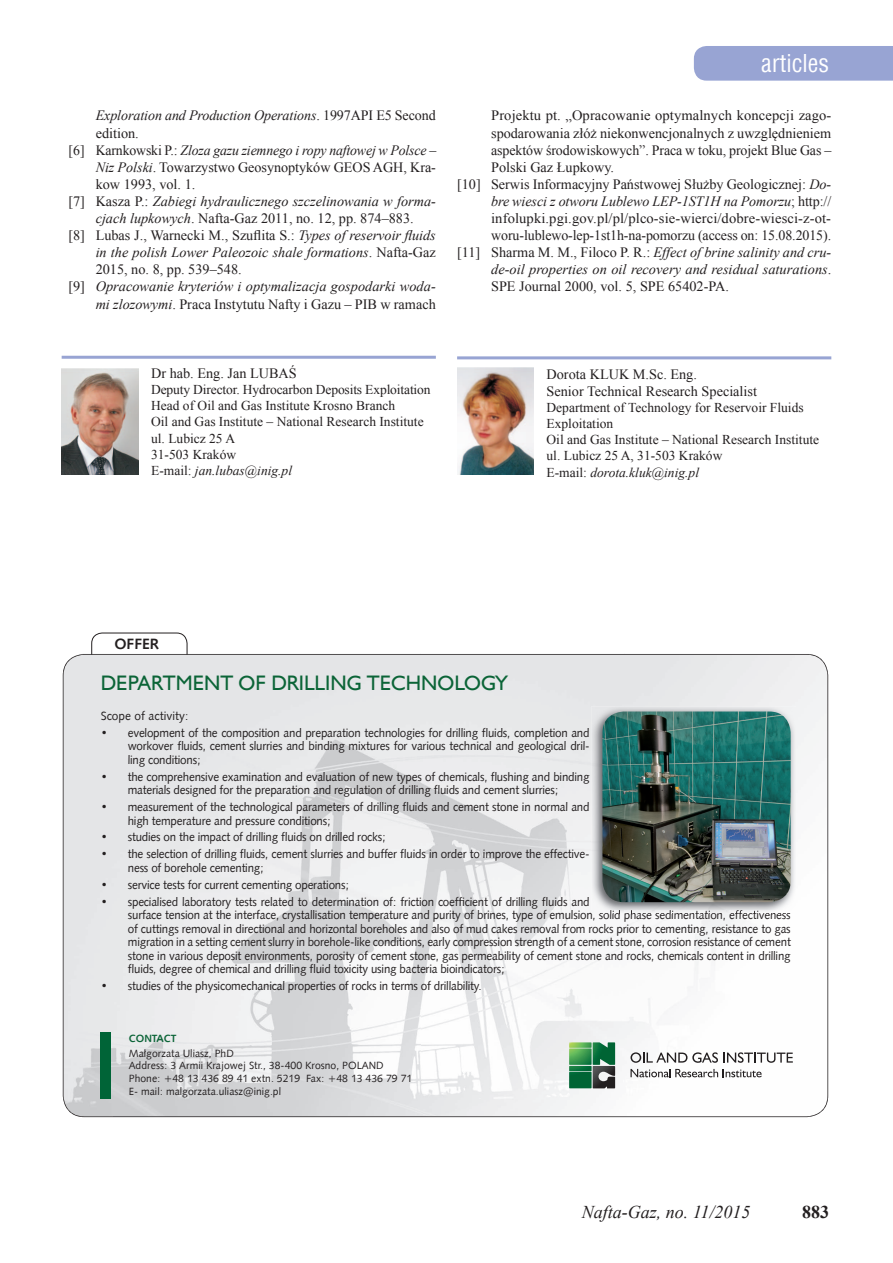
<style>
.page{position:relative;width:893px;height:1263px;background:#fff}
.page>*{position:absolute;margin:0;border:0;box-sizing:border-box;transform-origin:0 0}
.t1{font:24px "Switzerland Condensed";color:#fff}
.t2{font:21px "Humanst 521 EU";color:#0b6437}
.t3{font:italic 18px "Times New Roman";color:#231f20}
.t4{font:700 18px "Times New Roman";color:#231f20}
.t5{font:700 15px "Humanst 531 EU";color:#231f20}
.t6{font:14.25px/17.1px "Times New Roman";color:#231f20}
.t7{font:italic 14.25px "Times New Roman";color:#231f20}
.t8{font:13.5px/16.2px "Times New Roman";color:#231f20}
.t9{font:12px/13.5px "Humanst 531 EU";letter-spacing:-.02em;color:#231f20}
.t10{font:12px "Humanst 531 EU";color:#231f20}
.t11{font:10.5px/12.6px "Humanst 531 EU";color:#231f20}
.t12{font:700 10.5px "Humanst 531 EU";color:#0b6437}
.s1{font-style:normal}
.s2{font-style:italic}
</style>
<div class="page">
<div style="left:694px;top:46px;width:199px;height:35px;background:#98a4d3"></div>
<hr style="left:62px;top:356px;width:374px;height:3px;background:#98a4d3">
<img style="left:62px;top:368px;width:76px;height:107px">
<hr style="left:457px;top:356px;width:374px;height:3px;background:#98a4d3">
<img style="left:457px;top:368px;width:77px;height:106px">
<svg style="left:63px;top:654px;width:765px;height:463px;fill:#e9eaeb"></svg>
<div style="left:101px;top:1032px;width:10px;height:67px;background:#006437"></div>
<svg style="left:569px;top:1042px;width:46px;height:46px;background:#3e7e56"></svg>
<svg style="left:630px;top:1052px;width:163px;height:11px"></svg>
<svg style="left:630px;top:1069px;width:132px;height:8px"></svg>
<svg style="left:91px;top:632px;width:97px;height:23px"></svg>
<img style="left:591px;top:706px;width:205px;height:207px">
<svg style="left:591px;top:910px;width:4px;height:3px"></svg>
<img style="left:599px;top:910px;width:21px;height:3px">
<img style="left:625px;top:910px;width:26px;height:3px">
<img style="left:655px;top:910px;width:70px;height:3px">
<img style="left:730px;top:910px;width:60px;height:3px">
<img style="left:602px;top:711px;width:189px;height:191px">
<p class="t7" style="left:96px;top:106px;width:342px">Exploration and Production Operations<span class="s1">. 1997API E5 Second</span></p>
<p class="t6" style="left:96px;top:124px;width:45px">edition.</p>
<p class="t7" style="left:68px;top:140px;width:369px"><span class="s1">[6] Karnkowski P.:</span> Zloza gazu ziemnego i ropy naftowej w Polsce <span class="s1">–</span></p>
<p class="t6" style="left:96px;top:158px;width:342px"><span class="s2">Niz Polski</span>. Towarzystwo Geosynoptyków GEOS AGH, Kra-</p>
<p class="t6" style="left:96px;top:175px;width:101px">kow 1993, vol. 1.</p>
<p class="t7" style="left:68px;top:191px;width:369px"><span class="s1">[7] Kasza P.:</span> Zabiegi hydraulicznego szczelinowania w forma-</p>
<p class="t6" style="left:96px;top:209px;width:320px"><span class="s2">cjach lupkowych</span>. Nafta-Gaz 2011, no. 12, pp. 874–883.</p>
<p class="t6" style="left:68px;top:227px;width:369px">[8] Lubas J., Warnecki M., Szuflita S.: <span class="s2">Types of reservoir fluids</span></p>
<p class="t7" style="left:96px;top:243px;width:342px">in the polish Lower Paleozoic shale formations<span class="s1">. Nafta-Gaz</span></p>
<p class="t6" style="left:96px;top:261px;width:148px">2015, no. 8, pp. 539–548.</p>
<p class="t7" style="left:68px;top:277px;width:369px"><span class="s1">[9]</span> Opracowanie kryteriów i optymalizacja gospodarki woda-</p>
<p class="t6" style="left:96px;top:295px;width:342px"><span class="s2">mi zlozowymi</span>. Praca Instytutu Nafty i Gazu – PIB w ramach</p>
<p class="t6" style="left:151px;top:364px;width:147px">Dr hab. Eng. Jan LUBAŚ</p>
<p class="t8" style="left:151px;top:381px;width:281px">Deputy Director. Hydrocarbon Deposits Exploitation Head of Oil and Gas Institute Krosno Branch<br>Oil and Gas Institute – National Research Institute ul. Lubicz 25 A<br>31-503 Kraków<br>E-mail: <span class="s2">jan.lubas@inig.pl</span></p>
<h1 class="t1" style="left:761px;top:48px;width:69px">articles</h1>
<p class="t6" style="left:491px;top:107px;width:342px">Projektu pt. „Opracowanie optymalnych koncepcji zago-</p>
<p class="t6" style="left:491px;top:124px;width:341px">spodarowania złóż niekonwencjonalnych z uwzględnieniem</p>
<p class="t6" style="left:491px;top:141px;width:342px">aspektów środowiskowych”. Praca w toku, projekt Blue Gas –</p>
<p class="t6" style="left:491px;top:158px;width:124px">Polski Gaz Łupkowy.</p>
<p class="t6" style="left:457px;top:175px;width:376px">[10] Serwis Informacyjny Państwowej Służby Geologicznej: <span class="s2">Do-</span></p>
<p class="t7" style="left:491px;top:191px;width:342px">bre wiesci z otworu Lublewo LEP-1ST1H na Pomorzu<span class="s1">; http://</span></p>
<p class="t6" style="left:491px;top:209px;width:341px">infolupki.pgi.gov.pl/pl/plco-sie-wierci/dobre-wiesci-z-ot-</p>
<p class="t6" style="left:491px;top:227px;width:342px">woru-lublewo-lep-1st1h-na-pomorzu (access on: 15.08.2015).</p>
<p class="t7" style="left:457px;top:243px;width:376px"><span class="s1">[11] Sharma M. M., Filoco P. R.:</span> Effect of brine salinity and cru-</p>
<p class="t7" style="left:491px;top:260px;width:342px">de-oil properties on oil recovery and residual saturations<span class="s1">.</span></p>
<p class="t6" style="left:491px;top:278px;width:239px">SPE Journal 2000, vol. 5, SPE 65402-PA.</p>
<p class="t6" style="left:547px;top:365px;width:212px">Dorota KLUK M.Sc. Eng.<br>Senior Technical Research Specialist</p>
<p class="t8" style="left:547px;top:399px;width:274px">Department of Technology for Reservoir Fluids Exploitation<br>Oil and Gas Institute – National Research Institute ul. Lubicz 25 A, 31-503 Kraków<br>E-mail: <span class="s2">dorota.kluk@inig.pl</span></p>
<p class="t5" style="left:114px;top:634px;width:46px">OFFER</p>
<h2 class="t2" style="left:101px;top:670px;width:409px">DEPARTMENT OF DRILLING TECHNOLOGY</h2>
<p class="t10" style="left:101px;top:708px;width:90px">Scope of activity:</p>
<p class="t9" style="left:128px;top:726px;width:463px;text-align:justify;text-indent:-27px">• evelopment of the composition and preparation technologies for drilling fluids, completion and workover fluids, cement slurries and binding mixtures for various technical and geological dril&shy;ling conditions;</p>
<p class="t9" style="left:101px;top:770px;width:490px;text-align:center">• the comprehensive examination and evaluation of new types of chemicals, flushing and binding materials designed for the preparation and regulation of drilling fluids and cement slurries;</p>
<p class="t9" style="left:128px;top:800px;width:463px;text-indent:-27px">• measurement of the technological parameters of drilling fluids and cement stone in normal and high temperature and pressure conditions;</p>
<p class="t9" style="left:101px;top:830px;width:287px">• studies on the impact of drilling fluids on drilled rocks;</p>
<p class="t9" style="left:128px;top:847px;width:463px;text-indent:-27px">• the selection of drilling fluids, cement slurries and buffer fluids in order to improve the effective&shy;ness of borehole cementing;</p>
<p class="t9" style="left:101px;top:878px;width:250px">• service tests for current cementing operations;</p>
<p class="t9" style="left:128px;top:895px;width:665px;text-indent:-27px">• specialised laboratory tests related to determination of: friction coefficient of drilling fluids and<br>surface tension at the interface, crystallisation temperature and purity of brines, type of emulsion, solid phase sedimentation, effectiveness of cuttings removal in directional and horizontal boreholes and also of mud cakes removal from rocks prior to cementing, resistance to gas migration in a setting cement slurry in borehole-like conditions, early compression strength of a cement stone, corrosion resistance of cement stone in various deposit environments, porosity of cement stone, gas permeability of cement stone and rocks, chemicals content in drilling fluids, degree of chemical and drilling fluid toxicity using bacteria bioindicators;</p>
<p class="t9" style="left:101px;top:979px;width:382px">• studies of the physicomechanical properties of rocks in terms of drillability.</p>
<p class="t12" style="left:129px;top:1032px;width:49px">CONTACT</p>
<p class="t11" style="left:129px;top:1047px;width:285px">Małgorzata Uliasz, PhD<br>Address: 3 Armii Krajowej Str., 38-400 Krosno, POLAND Phone: +48 13 436 89 41 extn. 5219 Fax: +48 13 436 79 71<br>E- mail: malgorzata.uliasz@inig.pl</p>
<h3 class="t3" style="left:582px;top:1200px;width:170px">Nafta-Gaz, no. 11/2015</h3>
<h3 class="t4" style="left:802px;top:1199px;width:28px">883</h3>
</div>
